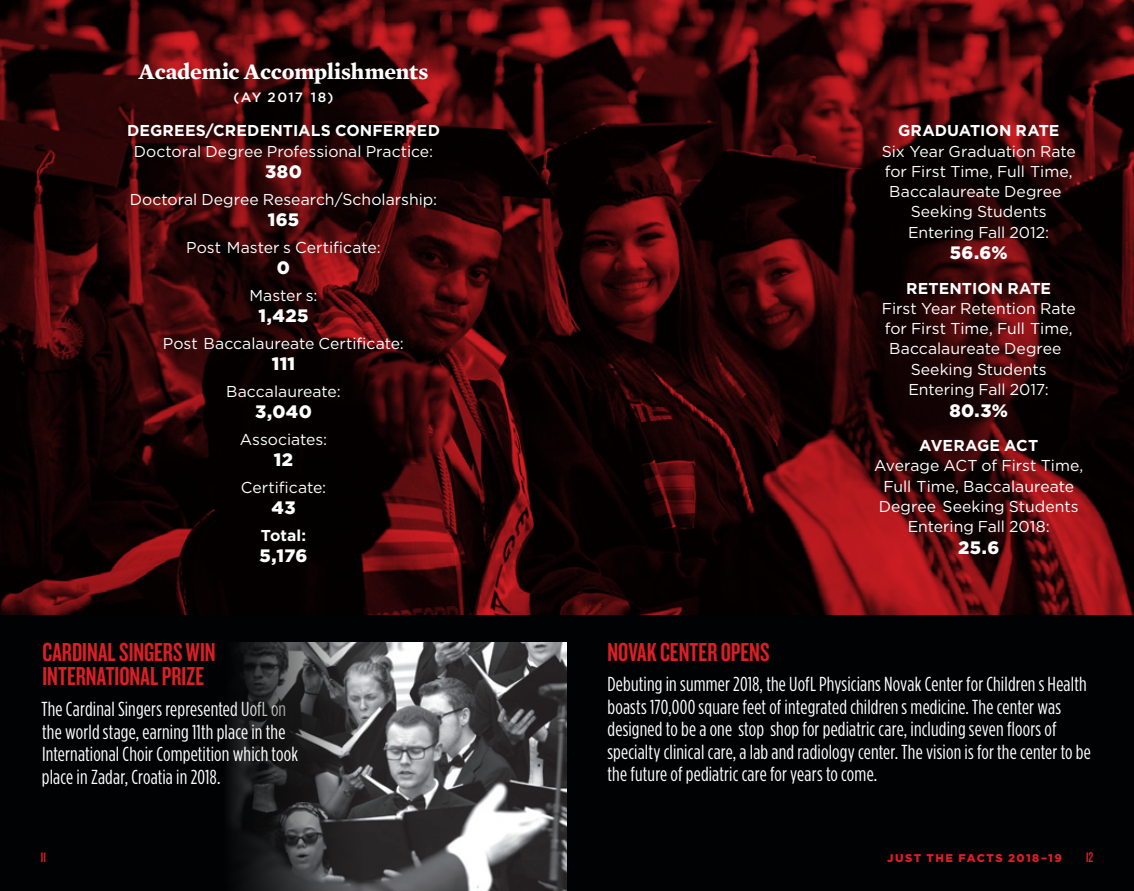
<style>
.page{position:relative;width:1134px;height:891px;background:#fff}
.page>*{position:absolute;margin:0;border:0;box-sizing:border-box;transform-origin:0 0}
.t1{font:27px/24.8px "Knockout 48 Featherweight";color:#da1f25}
.t2{font:700 22.5px "Mercury Text G1";letter-spacing:-.01em;color:#fff}
.t3{font:condensed 20.25px/22.5px "Gotham HTF";letter-spacing:.01em;color:#fff}
.t4{font:900 18px "Gotham";letter-spacing:.025em;color:#fff}
.t5{font:15.75px/20.2px "Gotham";color:#fff;text-align:center}
.t6{font:700 15.75px "Gotham";letter-spacing:.005em;color:#fff}
.t7{font:14.62px "Knockout 48 Featherweight";color:#da1f25}
.t8{font:500 13.5px "Gotham";letter-spacing:.095em;color:#fff}
.t9{font:900 11.25px "Gotham";letter-spacing:.13em;color:#da1f25}
</style>
<div class="page">
<div style="left:0;top:615px;width:567px;height:276px;background:#010203"></div>
<div style="left:567px;top:615px;width:567px;height:276px;background:#010203"></div>
<img style="left:0;top:0;width:1134px;height:615px">
<img style="left:229px;top:642px;width:338px;height:249px">
<h5 class="t2" style="left:139px;top:54px;width:291px">Academic Accomplishments</h5>
<p class="t8" style="left:233px;top:89px;width:102px">(AY 2017 18)</p>
<p class="t6" style="left:127px;top:120px;width:314px">DEGREES/CREDENTIALS CONFERRED</p>
<p class="t5" style="left:134px;top:141px;width:301px">Doctoral Degree Professional Practice:</p>
<p class="t4" style="left:265px;top:160px;width:38px">380</p>
<p class="t5" style="left:130px;top:189px;width:309px">Doctoral Degree Research/Scholarship:</p>
<p class="t4" style="left:268px;top:208px;width:33px">165</p>
<p class="t5" style="left:186px;top:237px;width:196px">Post Master s Certifcate:</p>
<p class="t4" style="left:277px;top:256px;width:15px">0</p>
<p class="t5" style="left:249px;top:285px;width:70px">Master s:</p>
<p class="t4" style="left:259px;top:304px;width:51px">1,425</p>
<p class="t5" style="left:163px;top:333px;width:243px">Post Baccalaureate Certifcate:</p>
<p class="t4" style="left:272px;top:352px;width:25px">111</p>
<p class="t5" style="left:226px;top:381px;width:116px">Baccalaureate:</p>
<p class="t4" style="left:255px;top:400px;width:58px">3,040</p>
<p class="t5" style="left:240px;top:429px;width:89px">Associates:</p>
<p class="t4" style="left:274px;top:448px;width:21px">12</p>
<p class="t5" style="left:241px;top:477px;width:87px">Certifcate:</p>
<p class="t4" style="left:271px;top:496px;width:26px">43</p>
<p class="t6" style="left:261px;top:525px;width:47px">Total:</p>
<p class="t4" style="left:260px;top:544px;width:49px">5,176</p>
<h4 class="t1" style="left:42px;top:639px;width:175px">CARDINAL SINGERS WIN<br>INTERNATIONAL PRIZE</h4>
<p class="t3" style="left:41px;top:697px;width:258px">The Cardinal Singers represented UofL on the world stage, earning 11th place in the International Choir Competition which took place in Zadar, Croatia in 2018.</p>
<p class="t7" style="left:40px;top:848px;width:7px">11</p>
<p class="t6" style="left:898px;top:120px;width:163px">GRADUATION RATE</p>
<p class="t5" style="left:882px;top:141px;width:195px">Six Year Graduation Rate for First Time, Full Time,<br>Baccalaureate Degree<br>Seeking Students<br>Entering Fall 2012:</p>
<p class="t4" style="left:950px;top:241px;width:59px">56.6%</p>
<p class="t6" style="left:906px;top:278px;width:146px">RETENTION RATE</p>
<p class="t5" style="left:882px;top:298px;width:195px">First Year Retention Rate for First Time, Full Time,<br>Baccalaureate Degree<br>Seeking Students<br>Entering Fall 2017:</p>
<p class="t4" style="left:949px;top:398px;width:60px">80.3%</p>
<p class="t6" style="left:919px;top:435px;width:121px">AVERAGE ACT</p>
<p class="t5" style="left:874px;top:455px;width:211px">Average ACT of First Time,<br>Full Time, Baccalaureate<br>Degree Seeking Students<br>Entering Fall 2018:</p>
<p class="t4" style="left:958px;top:535px;width:43px">25.6</p>
<h4 class="t1" style="left:608px;top:639px;width:164px">NOVAK CENTER OPENS</h4>
<p class="t3" style="left:608px;top:673px;width:485px">Debuting in summer 2018, the UofL Physicians Novak Center for Children s Health boasts 170,000 square feet of integrated children s medicine. The center was designed to be a one stop shop for pediatric care, including seven foors of specialty clinical care, a lab and radiology center. The vision is for the center to be the future of pediatric care for years to come.</p>
<p class="t9" style="left:887px;top:850px;width:176px">JUST THE FACTS 2018–19</p>
<p class="t7" style="left:1086px;top:848px;width:9px">12</p>
</div>
